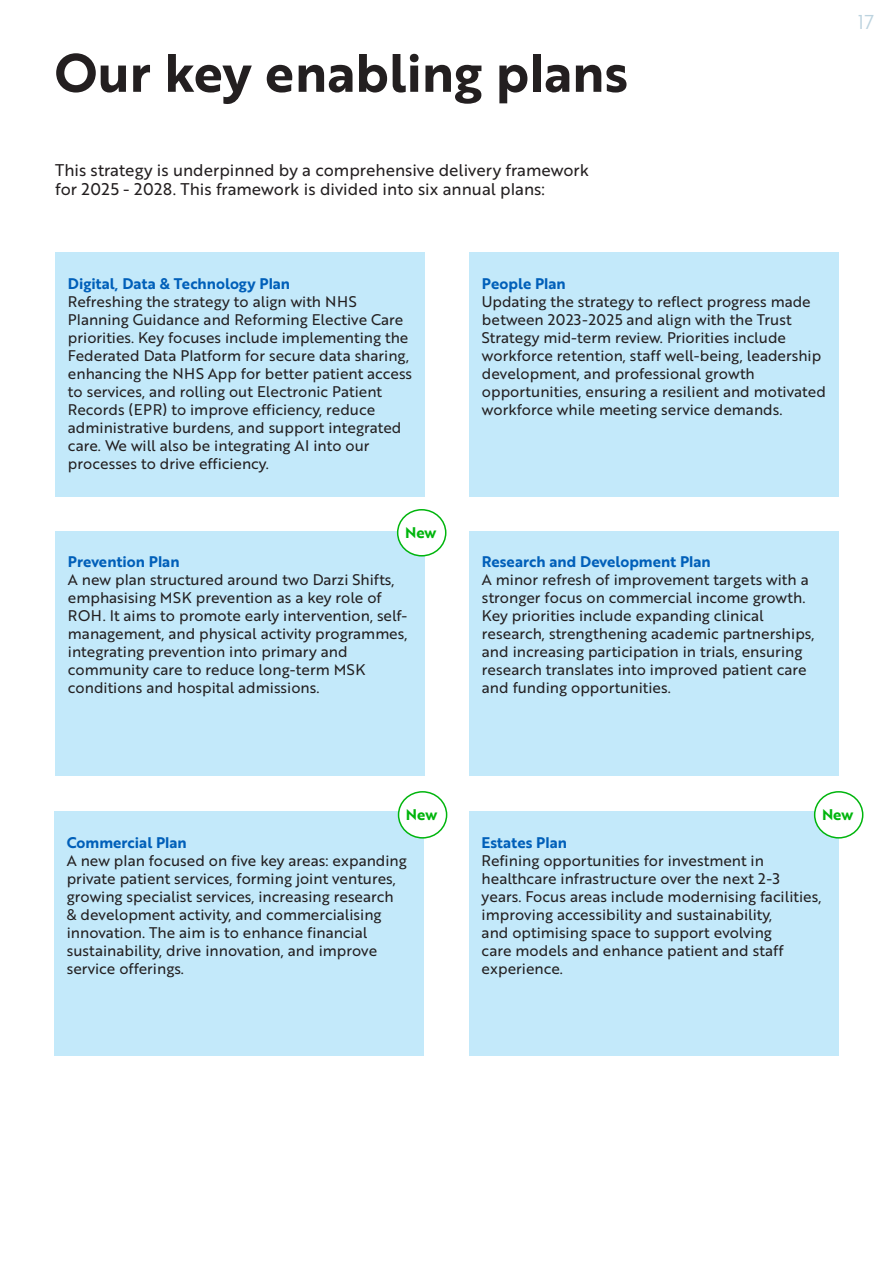
<style>
.page{position:relative;width:893px;height:1263px;background:#fff}
.page>*{position:absolute;margin:0;border:0;box-sizing:border-box;transform-origin:0 0}
.t1{font:52.5px "Brother 1816 Bold";color:#231f20}
.t2{font:19.5px "Brother 1816 Book";color:#bcd3df}
.t3{font:16.5px/19.8px "Brother 1816 Regular";color:#231f20}
.t4{font:15px/18px "Brother 1816 Regular";color:#231f20}
.t5{font:15px "Brother 1816 Bold";color:#005fb9}
.t6{font:15px "Brother 1816 Bold";color:#00b50d}
</style>
<div class="page">
<div style="left:55px;top:253px;width:370px;height:244px;background:#c3e9fa"></div>
<div style="left:469px;top:253px;width:370px;height:244px;background:#c3e9fa"></div>
<div style="left:54px;top:811px;width:370px;height:245px;background:#c3e9fa"></div>
<div style="left:55px;top:531px;width:370px;height:244px;background:#c3e9fa"></div>
<div style="left:469px;top:531px;width:370px;height:244px;background:#c3e9fa"></div>
<div style="left:469px;top:811px;width:370px;height:245px;background:#c3e9fa"></div>
<div style="left:399px;top:792px;width:48px;height:46px;background:#fff;border-radius:50%"></div>
<div style="left:398px;top:791px;width:49px;height:47px;border:2px solid #00b50d;border-radius:50%"></div>
<div style="left:398px;top:510px;width:48px;height:46px;background:#fff;border-radius:50%"></div>
<div style="left:397px;top:509px;width:49px;height:47px;border:2px solid #00b50d;border-radius:50%"></div>
<div style="left:815px;top:792px;width:48px;height:46px;background:#fff;border-radius:50%"></div>
<div style="left:814px;top:791px;width:49px;height:47px;border:2px solid #00b50d;border-radius:50%"></div>
<p class="t1" style="left:55px;top:33px;width:575px">Our key enabling plans</p>
<p class="t3" style="left:55px;top:159px;width:535px">This strategy is underpinned by a comprehensive delivery framework for 2025 - 2028. This framework is divided into six annual plans:</p>
<p class="t5" style="left:68px;top:272px;width:224px">Digital, Data &amp; Technology Plan</p>
<p class="t4" style="left:68px;top:292px;width:346px">Refreshing the strategy to align with NHS Planning Guidance and Reforming Elective Care priorities. Key focuses include implementing the Federated Data Platform for secure data sharing, enhancing the NHS App for better patient access to services, and rolling out Electronic Patient Records (EPR) to improve efficiency, reduce administrative burdens, and support integrated care. We will also be integrating AI into our processes to drive efficiency.</p>
<p class="t6" style="left:405px;top:521px;width:33px">New</p>
<p class="t5" style="left:68px;top:550px;width:113px">Prevention Plan</p>
<p class="t4" style="left:68px;top:570px;width:341px">A new plan structured around two Darzi Shifts, emphasising MSK prevention as a key role of ROH. It aims to promote early intervention, self&shy;management, and physical activity programmes, integrating prevention into primary and community care to reduce long-term MSK conditions and hospital admissions.</p>
<p class="t5" style="left:482px;top:272px;width:85px">People Plan</p>
<p class="t4" style="left:482px;top:292px;width:345px">Updating the strategy to reflect progress made between 2023-2025 and align with the Trust Strategy mid-term review. Priorities include workforce retention, staff well-being, leadership development, and professional growth opportunities, ensuring a resilient and motivated workforce while meeting service demands.</p>
<p class="t5" style="left:482px;top:550px;width:230px">Research and Development Plan</p>
<p class="t4" style="left:482px;top:570px;width:334px">A minor refresh of improvement targets with a stronger focus on commercial income growth.<br>Key priorities include expanding clinical research, strengthening academic partnerships, and increasing participation in trials, ensuring research translates into improved patient care and funding opportunities.</p>
<h2 class="t2" style="left:858px;top:7px;width:18px">17</h2>
<p class="t6" style="left:406px;top:803px;width:33px">New</p>
<p class="t5" style="left:67px;top:831px;width:122px">Commercial Plan</p>
<p class="t4" style="left:67px;top:851px;width:342px">A new plan focused on five key areas: expanding private patient services, forming joint ventures, growing specialist services, increasing research &amp; development activity, and commercialising innovation. The aim is to enhance financial sustainability, drive innovation, and improve service offerings.</p>
<p class="t6" style="left:822px;top:803px;width:33px">New</p>
<p class="t5" style="left:482px;top:831px;width:87px">Estates Plan</p>
<p class="t4" style="left:482px;top:851px;width:341px">Refining opportunities for investment in healthcare infrastructure over the next 2-3 years. Focus areas include modernising facilities, improving accessibility and sustainability,<br>and optimising space to support evolving<br>care models and enhance patient and staff experience.</p>
</div>
